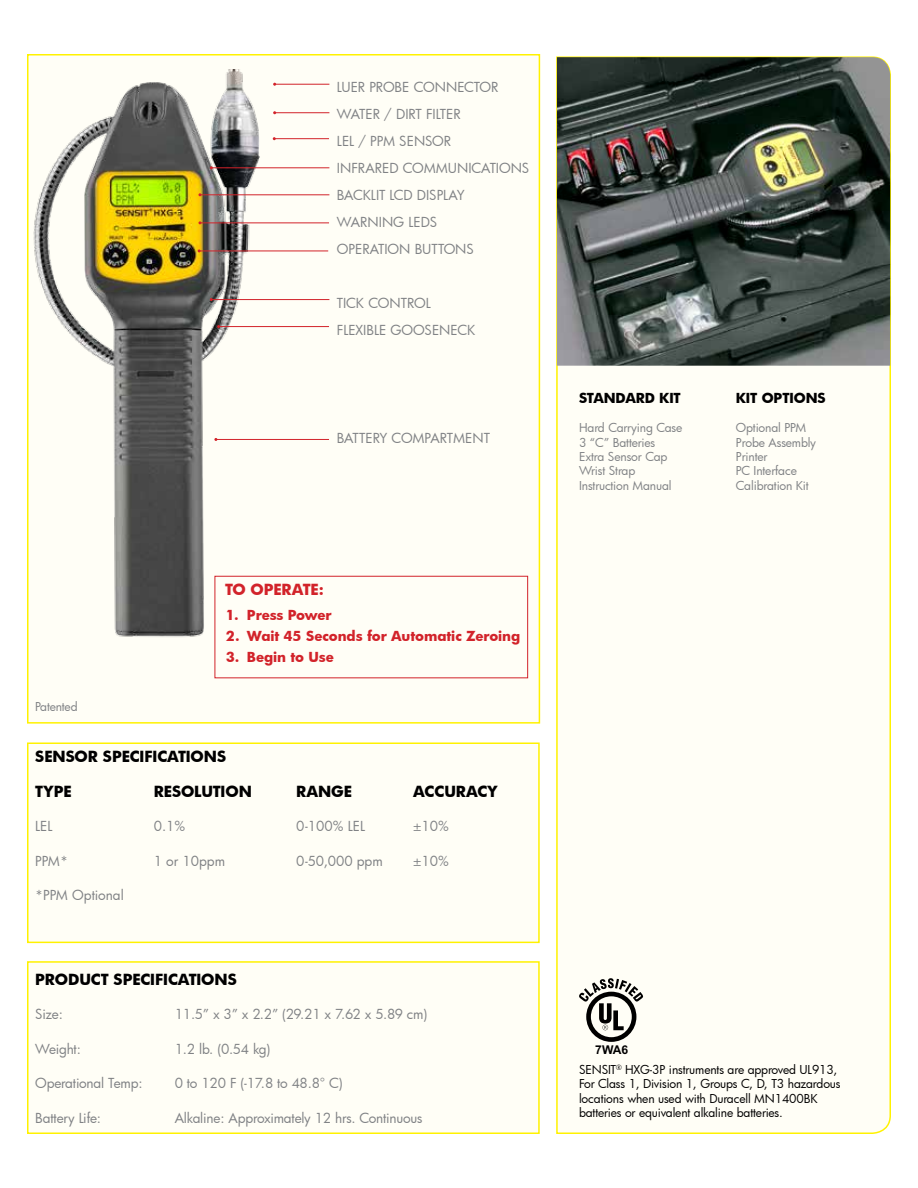
<style>
.page{position:relative;width:918px;height:1188px;background:#fff}
.page>*{position:absolute;margin:0;border:0;box-sizing:border-box;transform-origin:0 0}
.t1{font:700 15px "Futura";letter-spacing:-.01em;color:#000}
.t2{font:700 15px "Futura";letter-spacing:-.01em;color:#d2232a}
.t3{font:13.5px/27px "Futura";letter-spacing:-.01em;color:#808285}
.t4{font:700 13.5px "Futura";letter-spacing:-.01em;color:#d2232a}
.t5{font:13.5px "Futura";letter-spacing:-.03em;color:#808285}
.t6{font:700 13.5px "Futura";letter-spacing:-.01em;color:#000}
.t7{font:700 12.15px "Arial";color:#000}
.t8{font:12px/14.4px "Futura";letter-spacing:-.01em;color:#000}
.t9{font:12px/14.4px "Futura";letter-spacing:-.015em;color:#808285}
</style>
<div class="page">
<div style="left:556px;top:56px;width:335px;height:1078px;background:#fffef6"></div>
<img style="left:557px;top:57px;width:333px;height:309px">
<div style="left:28px;top:962px;width:511px;height:171px;background:#fffef6"></div>
<div style="left:27px;top:961px;width:513px;height:173px;border:2px solid #fff200"></div>
<div style="left:28px;top:743px;width:511px;height:199px;background:#fffef6"></div>
<div style="left:27px;top:742px;width:513px;height:201px;border:2px solid #fff200"></div>
<svg style="left:579px;top:978px;width:64px;height:64px"></svg>
<div style="left:27px;top:54px;width:513px;height:670px;background:#fffef6;border:2px solid #fff200"></div>
<img style="left:33px;top:70px;width:280px;height:587px">
<hr style="left:275px;top:84px;width:54px;height:1px;background:#d2232a">
<hr style="left:200px;top:194px;width:129px;height:1px;background:#d2232a">
<hr style="left:211px;top:299px;width:118px;height:1px;background:#d2232a">
<hr style="left:216px;top:439px;width:113px;height:1px;background:#d2232a">
<hr style="left:219px;top:326px;width:110px;height:1px;background:#d2232a">
<hr style="left:200px;top:223px;width:129px;height:1px;background:#d2232a">
<hr style="left:199px;top:251px;width:129px;height:1px;background:#d2232a">
<div style="left:215px;top:576px;width:313px;height:102px;border:1px solid #d2232a"></div>
<hr style="left:211px;top:167px;width:118px;height:1px;background:#d2232a">
<hr style="left:275px;top:112px;width:54px;height:1px;background:#d2232a">
<hr style="left:274px;top:138px;width:55px;height:1px;background:#d2232a">
<p class="t3" style="left:337px;top:73px;width:194px">LUER PROBE CONNECTOR<br>WATER / DIRT FILTER<br>LEL / PPM SENSOR<br>INFRARED COMMUNICATIONS<br>BACKLIT LCD DISPLAY<br>WARNING LEDS<br>OPERATION BUTTONS</p>
<p class="t3" style="left:337px;top:289px;width:140px">TICK CONTROL<br>FLEXIBLE GOOSENECK</p>
<p class="t3" style="left:337px;top:424px;width:155px">BATTERY COMPARTMENT</p>
<p class="t2" style="left:225px;top:579px;width:100px">TO OPERATE:</p>
<p class="t9" style="left:35px;top:699px;width:44px">Patented</p>
<p class="t4" style="left:226px;top:605px;width:107px">1. Press Power</p>
<p class="t4" style="left:226px;top:626px;width:296px">2. Wait 45 Seconds for Automatic Zeroing</p>
<p class="t4" style="left:226px;top:647px;width:110px">3. Begin to Use</p>
<p class="t1" style="left:35px;top:746px;width:193px">SENSOR SPECIFICATIONS</p>
<p class="t1" style="left:35px;top:780px;width:38px">TYPE</p>
<p class="t1" style="left:154px;top:780px;width:100px">RESOLUTION</p>
<p class="t1" style="left:296px;top:780px;width:57px">RANGE</p>
<p class="t1" style="left:413px;top:780px;width:86px">ACCURACY</p>
<p class="t3" style="left:35px;top:812px;width:19px">LEL</p>
<p class="t3" style="left:154px;top:812px;width:33px">0.1%</p>
<p class="t3" style="left:296px;top:812px;width:70px">0-100% LEL</p>
<p class="t3" style="left:413px;top:812px;width:37px">±10%</p>
<p class="t3" style="left:35px;top:847px;width:34px">PPM*</p>
<p class="t3" style="left:154px;top:847px;width:73px">1 or 10ppm</p>
<p class="t3" style="left:296px;top:847px;width:88px">0-50,000 ppm</p>
<p class="t3" style="left:413px;top:847px;width:37px">±10%</p>
<p class="t3" style="left:35px;top:881px;width:90px">*PPM Optional</p>
<p class="t1" style="left:35px;top:969px;width:203px">PRODUCT SPECIFICATIONS</p>
<p class="t3" style="left:35px;top:1001px;width:29px">Size:</p>
<p class="t5" style="left:175px;top:1005px;width:254px">11.5” x 3” x 2.2” (29.21 x 7.62 x 5.89 cm)</p>
<p class="t3" style="left:35px;top:1035px;width:47px">Weight:</p>
<p class="t3" style="left:175px;top:1035px;width:97px">1.2 lb. (0.54 kg)</p>
<p class="t3" style="left:35px;top:1070px;width:109px">Operational Temp:</p>
<p class="t3" style="left:175px;top:1070px;width:169px">0 to 120 F (-17.8 to 48.8° C)</p>
<p class="t3" style="left:35px;top:1104px;width:67px">Battery Life:</p>
<p class="t3" style="left:175px;top:1104px;width:249px">Alkaline: Approximately 12 hrs. Continuous</p>
<p class="t6" style="left:579px;top:389px;width:103px">STANDARD KIT</p>
<p class="t9" style="left:579px;top:420px;width:105px">Hard Carrying Case<br>3 “C” Batteries<br>Extra Sensor Cap<br>Wrist Strap<br>Instruction Manual</p>
<p class="t6" style="left:736px;top:389px;width:91px">KIT OPTIONS</p>
<p class="t9" style="left:736px;top:420px;width:82px">Optional PPM<br>Probe Assembly<br>Printer<br>PC Interface<br>Calibration Kit</p>
<p class="t7" style="left:595px;top:1041px;width:34px">7WA6</p>
<p class="t8" style="left:579px;top:1062px;width:263px">SENSIT<sup>®</sup> HXG-3P instruments are approved UL913, For Class 1, Division 1, Groups C, D, T3 hazardous locations when used with Duracell MN1400BK batteries or equivalent alkaline batteries.</p>
</div>
